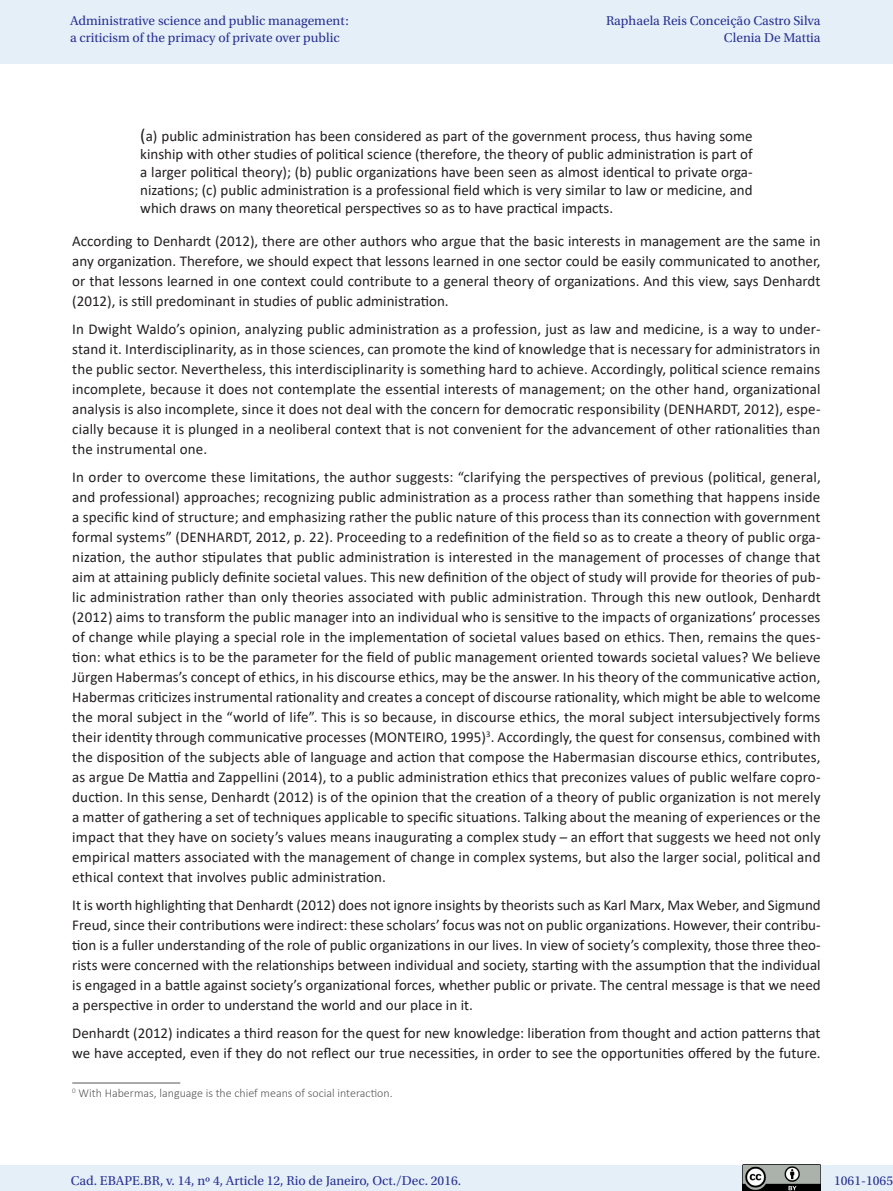
<style>
.page{position:relative;width:893px;height:1191px;background:#fff}
.page>*{position:absolute;margin:0;border:0;box-sizing:border-box;transform-origin:0 0}
._06_0_texto{font:15px/20px "Calibri";color:#231f20;text-align:justify}
._06_2_citação{font:15px/18px "Calibri";color:#231f20;text-align:justify}
.t1{font:13.5px/16.5px "Utopia Std";color:#2b3393}
._06_3_nota_de_rodape{font:300 12px "Calibri";color:#57585a}
.s1{font-size:18px}
</style>
<div class="page">
<div style="left:0;top:1164px;width:893px;height:26px;background:#e4eff8"></div>
<img style="left:743px;top:1164px;width:78px;height:27px">
<div style="left:0;top:0;width:893px;height:64px;background:#e4eff8"></div>
<hr style="left:72px;top:1082px;width:108px;height:1px;background:#57585a">
<p class="t1" style="left:70px;top:13px;width:280px">Administrative science and public management: a criticism of the primacy of private over public</p>
<p class="t1" style="left:606px;top:13px;width:216px;text-align:right">Raphaela Reis Conceição Castro Silva<br>Clenia De Mattia</p>
<p class="_06_2_citação" style="left:140px;top:127px;width:614px"><span class="s1">(</span>a) public administration has been considered as part of the government process, thus having some kinship with other studies of political science (therefore, the theory of public administration is part of a larger political theory); (b) public organizations have been seen as almost identical to private orga&shy;nizations; (c) public administration is a professional field which is very similar to law or medicine, and which draws on many theoretical perspectives so as to have practical impacts.</p>
<p class="_06_0_texto" style="left:72px;top:230px;width:750px">According to Denhardt (2012), there are other authors who argue that the basic interests in management are the same in any organization. Therefore, we should expect that lessons learned in one sector could be easily communicated to another, or that lessons learned in one context could contribute to a general theory of organizations. And this view, says Denhardt (2012), is still predominant in studies of public administration.</p>
<p class="_06_0_texto" style="left:72px;top:319px;width:750px">In Dwight Waldo’s opinion, analyzing public administration as a profession, just as law and medicine, is a way to under&shy;stand it. Interdisciplinarity, as in those sciences, can promote the kind of knowledge that is necessary for administrators in the public sector. Nevertheless, this interdisciplinarity is something hard to achieve. Accordingly, political science remains incomplete, because it does not contemplate the essential interests of management; on the other hand, organizational analysis is also incomplete, since it does not deal with the concern for democratic responsibility (DENHARDT, 2012), espe&shy;cially because it is plunged in a neoliberal context that is not convenient for the advancement of other rationalities than the instrumental one.</p>
<p class="_06_0_texto" style="left:72px;top:467px;width:750px">In order to overcome these limitations, the author suggests: “clarifying the perspectives of previous (political, general, and professional) approaches; recognizing public administration as a process rather than something that happens inside a specific kind of structure; and emphasizing rather the public nature of this process than its connection with government formal systems” (DENHARDT, 2012, p. 22). Proceeding to a redefinition of the field so as to create a theory of public orga&shy;nization, the author stipulates that public administration is interested in the management of processes of change that aim at attaining publicly definite societal values. This new definition of the object of study will provide for theories of pub&shy;lic administration rather than only theories associated with public administration. Through this new outlook, Denhardt (2012) aims to transform the public manager into an individual who is sensitive to the impacts of organizations’ processes of change while playing a special role in the implementation of societal values based on ethics. Then, remains the ques&shy;tion: what ethics is to be the parameter for the field of public management oriented towards societal values? We believe Jürgen Habermas’s concept of ethics, in his discourse ethics, may be the answer. In his theory of the communicative action, Habermas criticizes instrumental rationality and creates a concept of discourse rationality, which might be able to welcome the moral subject in the “world of life”. This is so because, in discourse ethics, the moral subject intersubjectively forms their identity through communicative processes (MONTEIRO, 1995)<sup>3</sup>. Accordingly, the quest for consensus, combined with the disposition of the subjects able of language and action that compose the Habermasian discourse ethics, contributes, as argue De Mattia and Zappellini (2014), to a public administration ethics that preconizes values of public welfare copro&shy;duction. In this sense, Denhardt (2012) is of the opinion that the creation of a theory of public organization is not merely a matter of gathering a set of techniques applicable to specific situations. Talking about the meaning of experiences or the impact that they have on society’s values means inaugurating a complex study – an effort that suggests we heed not only empirical matters associated with the management of change in complex systems, but also the larger social, political and ethical context that involves public administration.</p>
<p class="_06_0_texto" style="left:72px;top:894px;width:750px">It is worth highlighting that Denhardt (2012) does not ignore insights by theorists such as Karl Marx, Max Weber, and Sigmund Freud, since their contributions were indirect: these scholars’ focus was not on public organizations. However, their contribu&shy;tion is a fuller understanding of the role of public organizations in our lives. In view of society’s complexity, those three theo&shy;rists were concerned with the relationships between individual and society, starting with the assumption that the individual is engaged in a battle against society’s organizational forces, whether public or private. The central message is that we need a perspective in order to understand the world and our place in it.</p>
<p class="_06_0_texto" style="left:72px;top:1023px;width:750px">Denhardt (2012) indicates a third reason for the quest for new knowledge: liberation from thought and action patterns that we have accepted, even if they do not reflect our true necessities, in order to see the opportunities offered by the future.</p>
<p class="_06_3_nota_de_rodape" style="left:72px;top:1086px;width:322px"><sup>0</sup> With Habermas, language is the chief means of social interaction.</p>
<p class="t1" style="left:71px;top:1172px;width:392px">Cad. EBAPE.BR, v. 14, nº 4, Article 12, Rio de Janeiro, Oct./Dec. 2016.</p>
<p class="t1" style="left:834px;top:1172px;width:60px">1061-1065</p>
</div>
